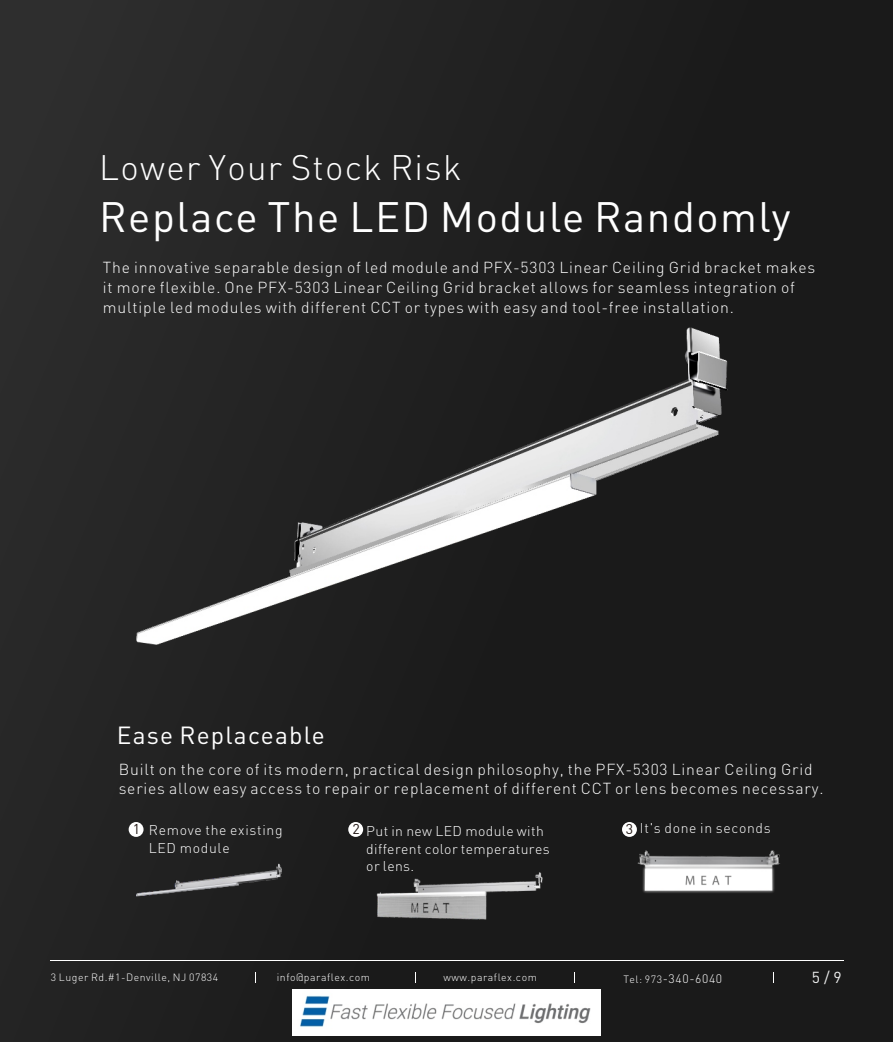
<style>
.page{position:relative;width:893px;height:1042px;background:#fff}
.page>*{position:absolute;margin:0;border:0;box-sizing:border-box;transform-origin:0 0}
.t1{font:42px "DINOT";letter-spacing:.035em;color:#fff}
.t2{font:300 35px "DINOT";letter-spacing:.035em;color:#fff}
.t3{font:24.5px "DINOT";letter-spacing:.05em;color:#fff}
.t4{font:300 15.75px/20.1px "DINOT";letter-spacing:.05em;color:#fff}
.t5{font:15.75px "DINOT";color:#eeefef}
.t6{font:14.17px "DINOT";color:#231916}
.t7{font:300 14px/17.8px "DINOT";letter-spacing:.025em;color:#fff}
.t8{font:300 14px/17.8px "DINOT";letter-spacing:.05em;color:#fff}
.t9{font:300 12.25px "DINOT";letter-spacing:.05em;color:#fff}
.t10{font:300 10.5px "DINOT";letter-spacing:.05em;color:#fff}
.s1{font-weight:400;font-size:14.17px;color:#231916}
.s2{font-size:10.5px}
</style>
<div class="page">
<div style="left:0;top:0;width:893px;height:1042px;background:linear-gradient(to right,#282828,#171717)"></div>
<img style="left:93px;top:303px;width:719px;height:400px">
<img style="left:134px;top:862px;width:150px;height:36px">
<div style="left:129px;top:822px;width:15px;height:15px;background:#fff;border-radius:50%"></div>
<div style="left:348px;top:822px;width:15px;height:15px;background:#fff;border-radius:50%"></div>
<div style="left:622px;top:822px;width:15px;height:15px;background:#fff;border-radius:50%"></div>
<img style="left:374px;top:869px;width:169px;height:52px">
<img style="left:634px;top:847px;width:149px;height:47px">
<hr style="left:50px;top:960px;width:793px;height:1px;background:#fff">
<img style="left:292px;top:989px;width:309px;height:46px">
<h2 class="t2" style="left:99px;top:153px;width:364px">Lower Your Stock Risk</h2>
<h1 class="t1" style="left:99px;top:200px;width:693px">Replace The LED Module Randomly</h1>
<p class="t4" style="left:103px;top:258px;width:714px">The innovative separable design of led module and PFX-5303 Linear Ceiling Grid bracket makes it more flexible. One PFX-5303 Linear Ceiling Grid bracket allows for seamless integration of multiple led modules with different CCT or types with easy and tool-free installation.</p>
<h3 class="t3" style="left:117px;top:725px;width:209px">Ease Replaceable</h3>
<p class="t4" style="left:119px;top:760px;width:706px;line-height:19.6px">Built on the core of its modern, practical design philosophy, the PFX-5303 Linear Ceiling Grid series allow easy access to repair or replacement of different CCT or lens becomes necessary.</p>
<p class="t8" style="left:149px;top:822px;width:135px">Remove the existing<br>LED module</p>
<p class="t8" style="left:640px;top:821px;width:132px">It's done in seconds</p>
<p class="t6" style="left:133px;top:823px;width:9px">1</p>
<p class="t7" style="left:352px;top:823px;width:193px"><span class="s1">2</span> Put in new LED module with</p>
<p class="t6" style="left:626px;top:823px;width:9px">3</p>
<p class="t7" style="left:366px;top:841px;width:185px">different color temperatures or lens.</p>
<p class="t10" style="left:51px;top:973px;width:169px">3 Luger Rd.#1-Denville, NJ 07834</p>
<p class="t10" style="left:277px;top:973px;width:95px">info@paraflex.com</p>
<p class="t10" style="left:444px;top:973px;width:95px">www.paraflex.com</p>
<p class="t9" style="left:623px;top:973px;width:100px"><span class="s2">Tel: 973</span>-340-6040</p>
<p class="t5" style="left:812px;top:971px;width:31px">5 / 9</p>
</div>
